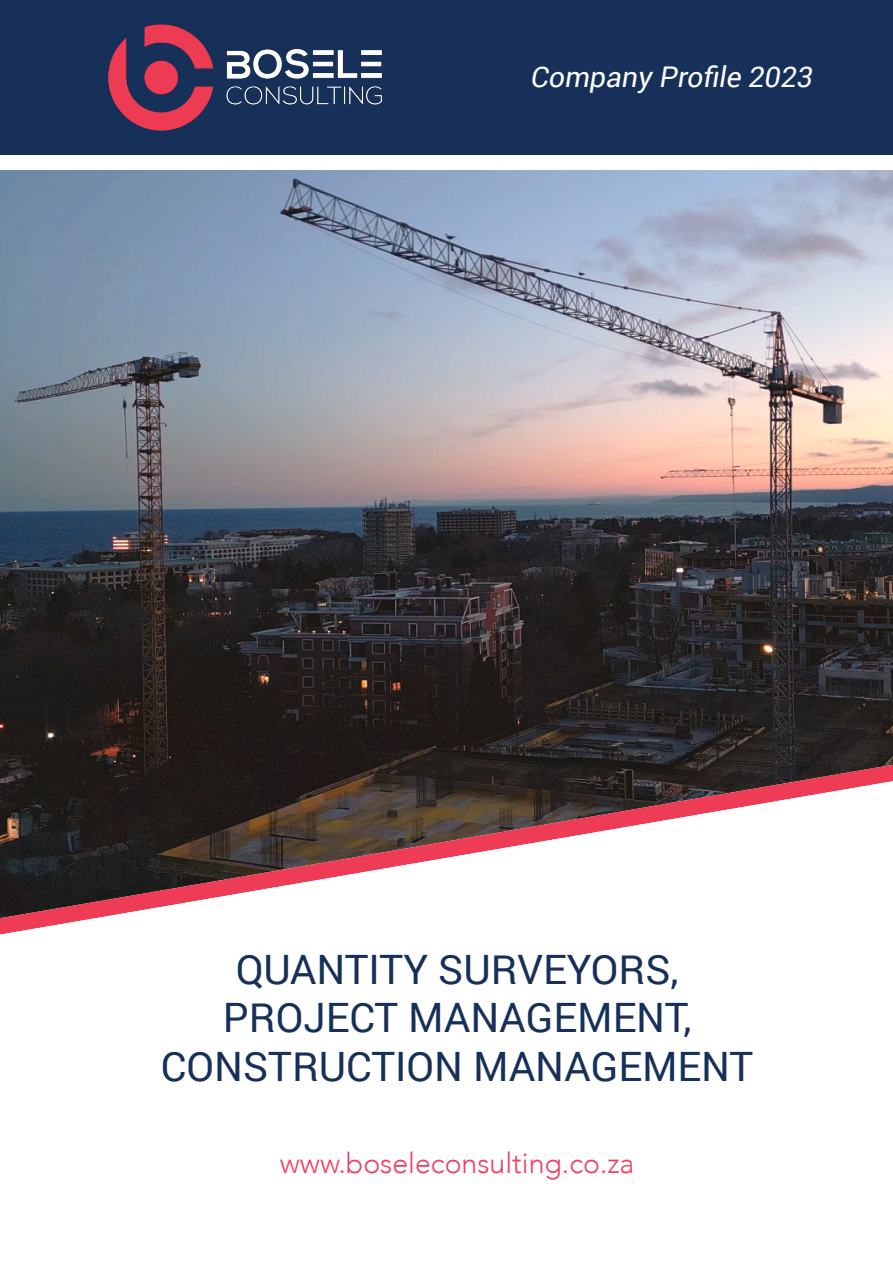
<style>
.page{position:relative;width:893px;height:1263px;background:#fff}
.page>*{position:absolute;margin:0;border:0;box-sizing:border-box;transform-origin:0 0}
.t1{font:40.5px "Roboto";color:#163059}
.t2{font:300 28.5px "Avenir";color:#ef4062}
.Main_paragraph_Style{font:italic 28.5px "Roboto";color:#fff}
</style>
<div class="page">
<img style="left:0;top:170px;width:893px;height:595px">
<svg style="left:0;top:765px;width:893px;height:16px;background:#302120"></svg>
<svg style="left:0;top:781px;width:893px;height:154px"></svg>
<div style="left:0;top:0;width:893px;height:155px;background:#163059"></div>
<img style="left:108px;top:24px;width:274px;height:107px">
<p class="Main_paragraph_Style" style="left:530px;top:56px;width:289px">Company Profile 2023</p>
<p class="t1" style="left:236px;top:941px;width:444px">QUANTITY SURVEYORS,</p>
<p class="t1" style="left:223px;top:989px;width:470px">PROJECT MANAGEMENT,</p>
<p class="t1" style="left:161px;top:1038px;width:594px">CONSTRUCTION MANAGEMENT</p>
<p class="t2" style="left:280px;top:1146px;width:356px">www.boseleconsulting.co.za</p>
</div>
